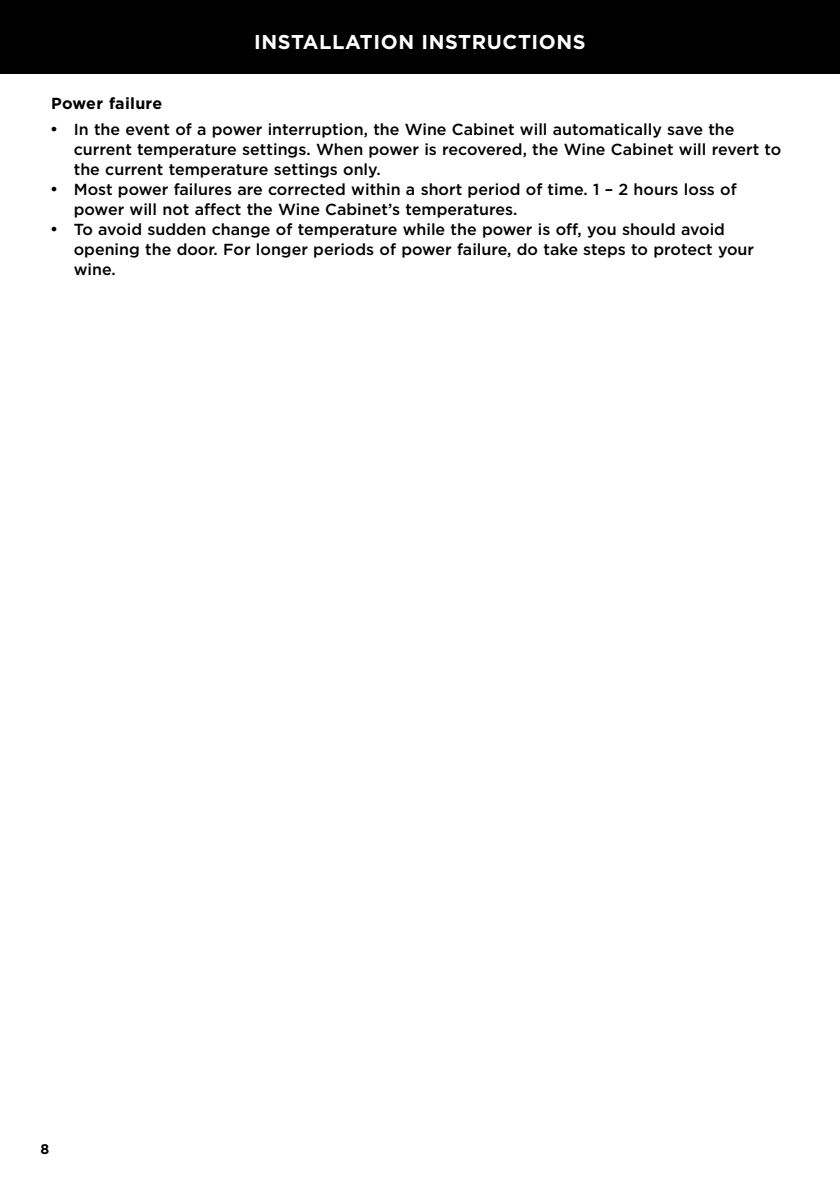
<style>
.page{position:relative;width:840px;height:1191px;background:#fff}
.page>*{position:absolute;margin:0;border:0;box-sizing:border-box;transform-origin:0 0}
.t1{font:700 20px "Gotham";letter-spacing:.03em;color:#fff}
.t2{font:500 16px/20px "Gotham";color:#000}
.t3{font:700 16px "Gotham";letter-spacing:.015em;color:#000}
.t4{font:700 14px "Gotham";color:#000}
</style>
<div class="page">
<div style="left:0;top:0;width:839px;height:74px;background:#000"></div>
<p class="t1" style="left:254px;top:29px;width:333px">INSTALLATION INSTRUCTIONS</p>
<p class="t3" style="left:51px;top:93px;width:113px">Power failure</p>
<p class="t2" style="left:74px;top:119px;width:708px">In the event of a power interruption, the Wine Cabinet will automatically save the current temperature settings. When power is recovered, the Wine Cabinet will revert to the current temperature settings only.<br>Most power failures are corrected within a short period of time. 1 – 2 hours loss of power will not affect the Wine Cabinet’s temperatures.<br>To avoid sudden change of temperature while the power is off, you should avoid opening the door. For longer periods of power failure, do take steps to protect your wine.</p>
<p class="t4" style="left:41px;top:1139px;width:10px">8</p>
</div>
